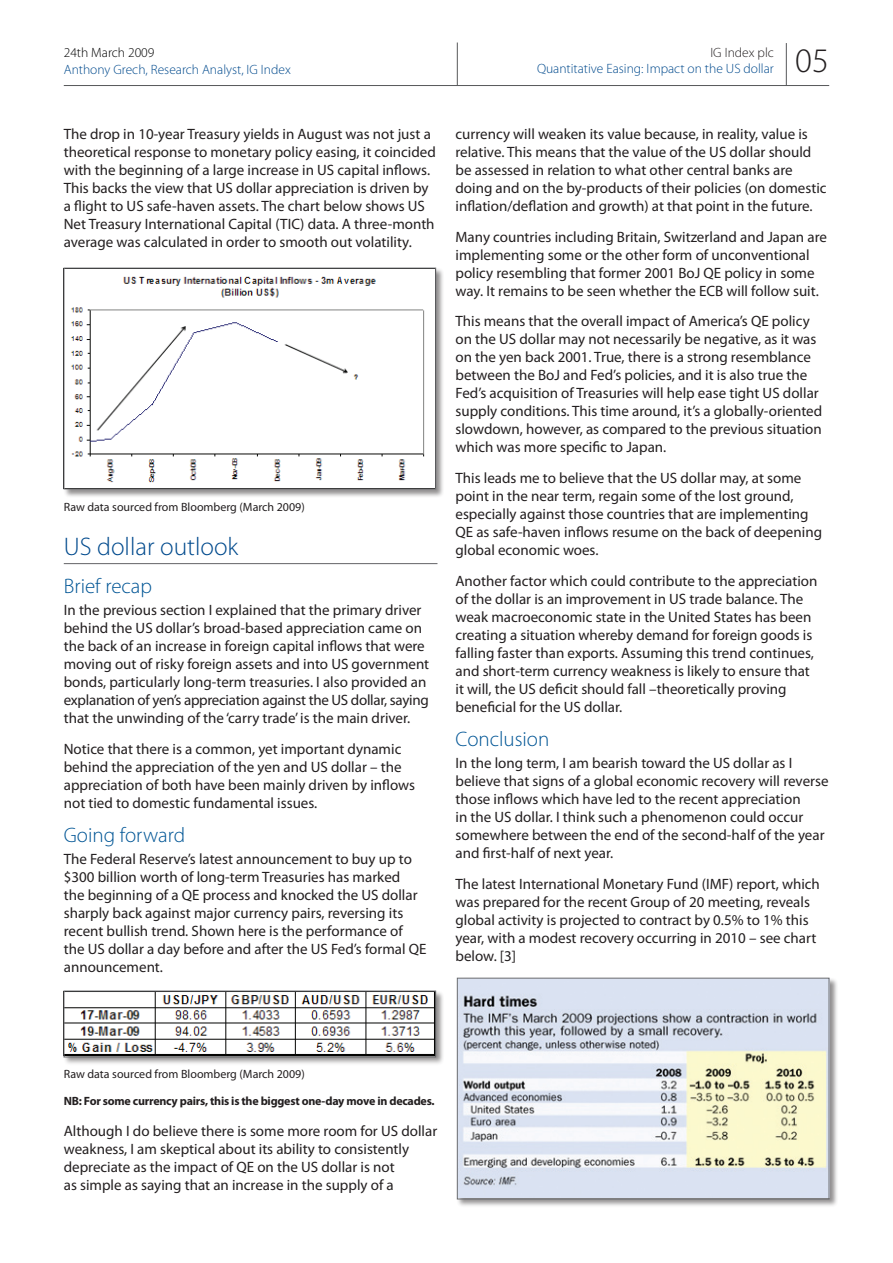
<style>
.page{position:relative;width:893px;height:1263px;background:#fff}
.page>*{position:absolute;margin:0;border:0;box-sizing:border-box;transform-origin:0 0}
.t1{font:300 34.5px "Myriad Pro";color:#231f20}
.Heading02_JT{font:300 25.5px "Myriad Pro";color:#004a8d}
.Heading03_JT{font:300 21px "Myriad Pro";color:#005595}
.body{font:15px/18px "Myriad Pro";color:#231f20}
.t2{font:300 13.5px/16.5px "Myriad Pro";color:#004a8d;text-align:right}
.t3{font:300 13.5px "Myriad Pro";color:#000}
.body-2{font:12px "Myriad Pro";color:#231f20}
.body-3{font:700 12px "Myriad Pro";letter-spacing:-.02em;color:#231f20}
.s1{color:#231f20}
</style>
<div class="page">
<hr style="left:64px;top:85px;width:765px;height:1px;background:#57585a">
<hr style="left:786px;top:43px;width:1px;height:43px;background:#57585a">
<hr style="left:457px;top:43px;width:1px;height:42px;background:#57585a">
<hr style="left:64px;top:563px;width:373px;height:1px;background:#636366">
<div style="left:63px;top:267px;width:388px;height:237px;background:#231f20;opacity:.5"></div>
<img style="left:66px;top:270px;width:368px;height:217px">
<div style="left:64px;top:268px;width:372px;height:221px;border:1px solid #6c6d70"></div>
<div style="left:63px;top:990px;width:388px;height:82px;background:#231f20;opacity:.5"></div>
<img style="left:66px;top:993px;width:368px;height:62px">
<div style="left:64px;top:991px;width:372px;height:66px;border:1px solid #6c6d70"></div>
<div style="left:457px;top:977px;width:387px;height:237px;background:#231f20;opacity:.5"></div>
<img style="left:459px;top:980px;width:368px;height:217px">
<div style="left:457px;top:978px;width:372px;height:221px;border:1px solid #6c6d70"></div>
<p class="t3" style="left:64px;top:45px;width:92px">24th March 2009</p>
<p class="t2" style="left:64px;top:61px;width:229px">Anthony Grech, Research Analyst, IG Index</p>
<p class="body" style="left:64px;top:125px;width:374px">The drop in 10-year Treasury yields in August was not just a theoretical response to monetary policy easing, it coincided with the beginning of a large increase in US capital inflows.<br>This backs the view that US dollar appreciation is driven by a flight to US safe-haven assets. The chart below shows US Net Treasury International Capital (TIC) data. A three-month average was calculated in order to smooth out volatility.</p>
<p class="body-2" style="left:64px;top:499px;width:243px">Raw data sourced from Bloomberg (March 2009)</p>
<p class="Heading02_JT" style="left:64px;top:532px;width:176px">US dollar outlook</p>
<p class="Heading03_JT" style="left:64px;top:574px;width:90px">Brief recap</p>
<p class="body" style="left:64px;top:601px;width:367px">In the previous section I explained that the primary driver behind the US dollar’s broad-based appreciation came on the back of an increase in foreign capital inflows that were moving out of risky foreign assets and into US government bonds, particularly long-term treasuries. I also provided an explanation of yen’s appreciation against the US dollar, saying that the unwinding of the ‘carry trade’ is the main driver.</p>
<p class="body" style="left:64px;top:740px;width:353px">Notice that there is a common, yet important dynamic behind the appreciation of the yen and US dollar – the appreciation of both have been mainly driven by inflows not tied to domestic fundamental issues.</p>
<p class="Heading03_JT" style="left:64px;top:823px;width:123px">Going forward</p>
<p class="body" style="left:64px;top:850px;width:364px">The Federal Reserve’s latest announcement to buy up to $300 billion worth of long-term Treasuries has marked<br>the beginning of a QE process and knocked the US dollar sharply back against major currency pairs, reversing its recent bullish trend. Shown here is the performance of the US dollar a day before and after the US Fed’s formal QE announcement.</p>
<p class="t2" style="left:537px;top:44px;width:238px"><span class="s1">IG Index plc<br></span>Quantitative Easing: Impact on the US dollar</p>
<p class="t1" style="left:795px;top:42px;width:35px">05</p>
<p class="body" style="left:455px;top:125px;width:373px">currency will weaken its value because, in reality, value is relative. This means that the value of the US dollar should be assessed in relation to what other central banks are doing and on the by-products of their policies (on domestic inflation/deflation and growth) at that point in the future.</p>
<p class="body" style="left:455px;top:227px;width:373px">Many countries including Britain, Switzerland and Japan are implementing some or the other form of unconventional policy resembling that former 2001 BoJ QE policy in some way. It remains to be seen whether the ECB will follow suit.</p>
<p class="body" style="left:455px;top:312px;width:368px">This means that the overall impact of America’s QE policy on the US dollar may not necessarily be negative, as it was on the yen back 2001. True, there is a strong resemblance between the BoJ and Fed’s policies, and it is also true the Fed’s acquisition of Treasuries will help ease tight US dollar supply conditions. This time around, it’s a globally-oriented slowdown, however, as compared to the previous situation which was more specific to Japan.</p>
<p class="body" style="left:455px;top:469px;width:368px">This leads me to believe that the US dollar may, at some point in the near term, regain some of the lost ground, especially against those countries that are implementing QE as safe-haven inflows resume on the back of deepening global economic woes.</p>
<p class="body" style="left:455px;top:572px;width:363px">Another factor which could contribute to the appreciation of the dollar is an improvement in US trade balance. The weak macroeconomic state in the United States has been creating a situation whereby demand for foreign goods is falling faster than exports. Assuming this trend continues, and short-term currency weakness is likely to ensure that it will, the US deficit should fall –theoretically proving beneficial for the US dollar.</p>
<p class="Heading03_JT" style="left:455px;top:727px;width:95px">Conclusion</p>
<p class="body" style="left:455px;top:754px;width:375px">In the long term, I am bearish toward the US dollar as I believe that signs of a global economic recovery will reverse those inflows which have led to the recent appreciation<br>in the US dollar. I think such a phenomenon could occur somewhere between the end of the second-half of the year and first-half of next year.</p>
<p class="body" style="left:455px;top:874px;width:366px">The latest International Monetary Fund (IMF) report, which was prepared for the recent Group of 20 meeting, reveals global activity is projected to contract by 0.5% to 1% this year, with a modest recovery occurring in 2010 – see chart below. [3]</p>
<p class="body-2" style="left:64px;top:1067px;width:243px">Raw data sourced from Bloomberg (March 2009)</p>
<p class="body-3" style="left:64px;top:1093px;width:372px">NB: For some currency pairs, this is the biggest one-day move in decades.</p>
<p class="body" style="left:64px;top:1121px;width:375px">Although I do believe there is some more room for US dollar weakness, I am skeptical about its ability to consistently depreciate as the impact of QE on the US dollar is not<br>as simple as saying that an increase in the supply of a</p>
</div>
